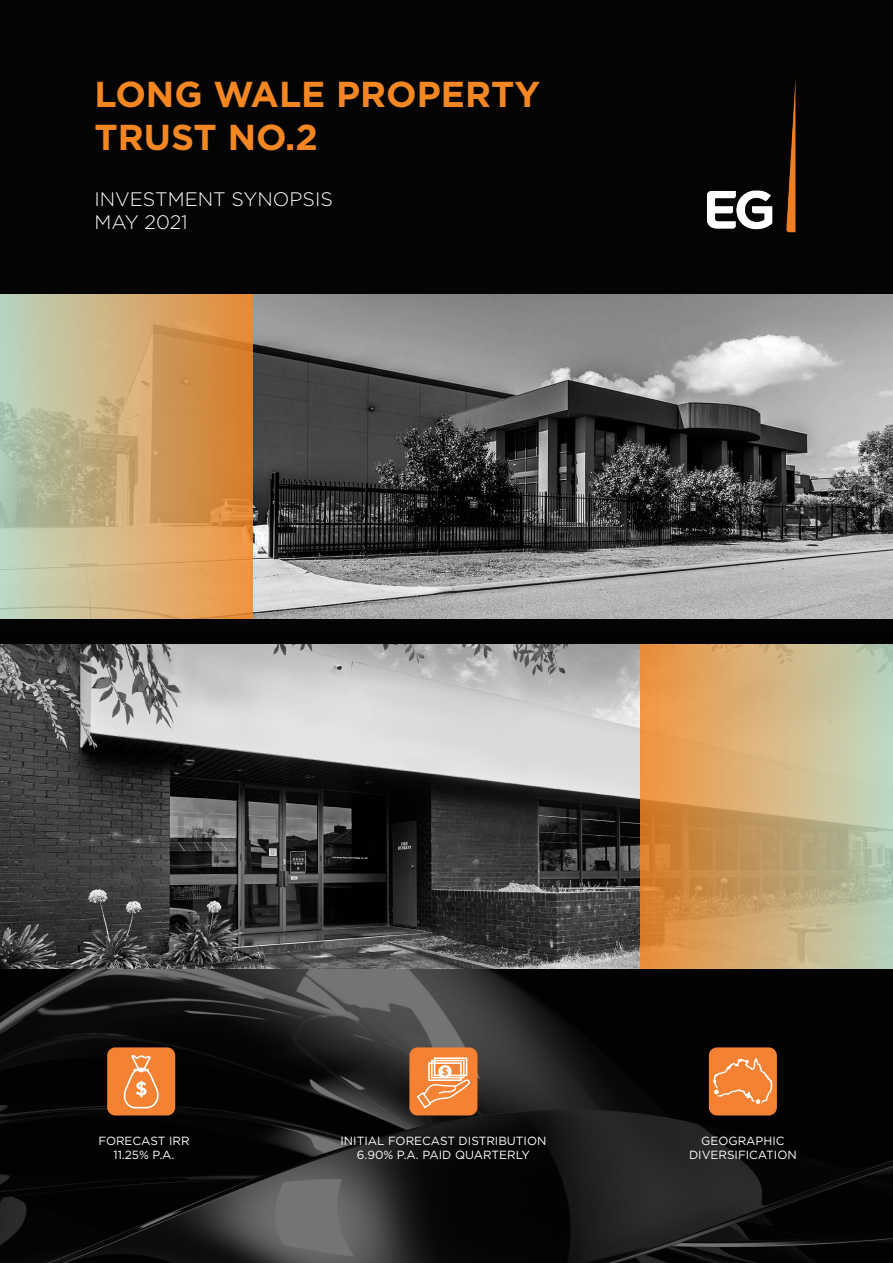
<style>
.page{position:relative;width:893px;height:1263px;background:#fff}
.page>*{position:absolute;margin:0;border:0;box-sizing:border-box;transform-origin:0 0}
.t1{font:700 36px "Gotham";color:#f58723}
.t2{font:300 19.5px "Gotham";color:#fff}
.t3{font:11.85px/14.2px "Gotham";color:#fff;text-align:center}
</style>
<div class="page">
<div style="left:0;top:0;width:893px;height:631px;background:#040503"></div>
<img style="left:0;top:631px;width:893px;height:632px">
<img style="left:650px;top:78px;width:148px;height:154px">
<img style="left:252px;top:294px;width:641px;height:324px">
<img style="left:0;top:645px;width:641px;height:324px">
<div style="left:409px;top:1047px;width:68px;height:68px;background:#f58233;border-radius:8px"></div>
<div style="left:709px;top:1047px;width:68px;height:68px;background:#f58233;border-radius:8px"></div>
<div style="left:107px;top:1047px;width:68px;height:68px;background:#f58233;border-radius:8px"></div>
<svg style="left:123px;top:1055px;width:36px;height:54px"></svg>
<div style="left:434px;top:1057px;width:33px;height:19px;border:2px solid #fff"></div>
<div style="left:431px;top:1060px;width:34px;height:18px;border:2px solid #fff"></div>
<div style="left:428px;top:1062px;width:34px;height:19px;border:2px solid #fff"></div>
<div style="left:438px;top:1065px;width:14px;height:13px;background:#fff;border-radius:50%"></div>
<svg style="left:416px;top:1067px;width:54px;height:42px"></svg>
<svg style="left:713px;top:1058px;width:60px;height:46px"></svg>
<div style="left:713px;top:1088px;width:7px;height:8px;border:2px solid #f48232;border-radius:50%"></div>
<svg style="left:0;top:294px;width:252px;height:324px;background:#ccac77"></svg>
<svg style="left:641px;top:645px;width:252px;height:324px;background:#ceac76"></svg>
<p class="t1" style="left:94px;top:70px;width:447px">LONG WALE PROPERTY</p>
<p class="t1" style="left:94px;top:114px;width:225px">TRUST NO.2</p>
<p class="t2" style="left:94px;top:187px;width:240px">INVESTMENT SYNOPSIS</p>
<p class="t2" style="left:94px;top:210px;width:95px">MAY 2021</p>
<p class="t3" style="left:98px;top:1133px;width:93px">FORECAST IRR<br>11.25% P.A.</p>
<p class="t3" style="left:340px;top:1133px;width:207px">INITIAL FORECAST DISTRIBUTION<br>6.90% P.A. PAID QUARTERLY</p>
<p class="t3" style="left:701px;top:1133px;width:85px">GEOGRAPHIC</p>
<p class="t3" style="left:689px;top:1147px;width:109px">DIVERSIFICATION</p>
</div>
